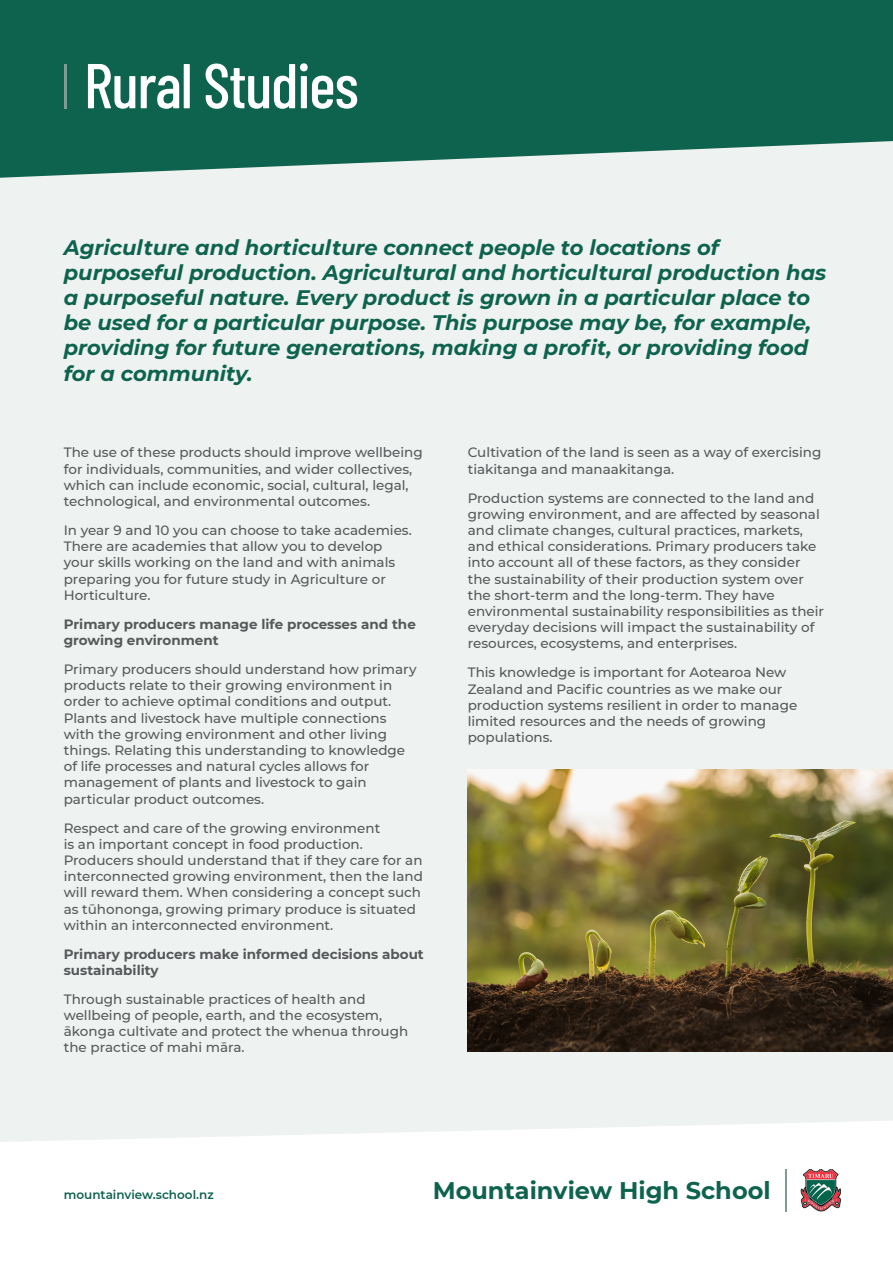
<style>
.page{position:relative;width:893px;height:1263px;background:#eef2f0}
.page>*{position:absolute;margin:0;border:0;box-sizing:border-box;transform-origin:0 0}
.t1{font:500 63.15px "Barlow Condensed";letter-spacing:-.02em;color:#fff}
.t2{font:700 24px "Montserrat";color:#0e634e}
.t3{font:italic 700 21px/25.2px "Montserrat";color:#0e634e}
.t4{font:500 13.5px/16.2px "Montserrat";color:#57585a}
.t5{font:700 13.5px/16.2px "Montserrat";color:#57585a}
.t6{font:600 12px "Montserrat";color:#0e634e}
</style>
<div class="page">
<svg style="left:0;top:0;width:893px;height:178px;background:#25715e"></svg>
<hr style="left:64px;top:64px;width:3px;height:44px;background:#809c92">
<img style="left:468px;top:769px;width:425px;height:282px">
<svg style="left:0;top:1121px;width:893px;height:142px;background:#fdfdfd"></svg>
<img style="left:801px;top:1169px;width:40px;height:42px">
<hr style="left:785px;top:1169px;width:1px;height:42px;background:#809c92">
<p class="t1" style="left:84px;top:46px;width:276px">Rural Studies</p>
<p class="t3" style="left:64px;top:233px;width:764px">Agriculture and horticulture connect people to locations of purposeful production. Agricultural and horticultural production has a purposeful nature. Every product is grown in a particular place to be used for a particular purpose. This purpose may be, for example, providing for future generations, making a profit, or providing food for a community.</p>
<p class="t4" style="left:64px;top:444px;width:360px">The use of these products should improve wellbeing for individuals, communities, and wider collectives, which can include economic, social, cultural, legal, technological, and environmental outcomes.</p>
<p class="t4" style="left:64px;top:522px;width:349px">In year 9 and 10 you can choose to take academies.<br>There are academies that allow you to develop your skills working on the land and with animals preparing you for future study in Agriculture or Horticulture.</p>
<p class="t5" style="left:64px;top:615px;width:354px">Primary producers manage life processes and the growing environment</p>
<p class="t4" style="left:64px;top:660px;width:354px">Primary producers should understand how primary products relate to their growing environment in order to achieve optimal conditions and output.<br>Plants and livestock have multiple connections with the growing environment and other living things. Relating this understanding to knowledge of life processes and natural cycles allows for management of plants and livestock to gain particular product outcomes.</p>
<p class="t4" style="left:64px;top:819px;width:361px">Respect and care of the growing environment<br>is an important concept in food production.<br>Producers should understand that if they care for an interconnected growing environment, then the land will reward them. When considering a concept such as tūhononga, growing primary produce is situated within an interconnected environment.</p>
<p class="t5" style="left:64px;top:945px;width:362px">Primary producers make informed decisions about sustainability</p>
<p class="t4" style="left:64px;top:990px;width:346px">Through sustainable practices of health and wellbeing of people, earth, and the ecosystem, ākonga cultivate and protect the whenua through the practice of mahi māra.</p>
<p class="t4" style="left:468px;top:444px;width:355px">Cultivation of the land is seen as a way of exercising tiakitanga and manaakitanga.</p>
<p class="t4" style="left:468px;top:489px;width:358px">Production systems are connected to the land and growing environment, and are affected by seasonal and climate changes, cultural practices, markets, and ethical considerations. Primary producers take into account all of these factors, as they consider the sustainability of their production system over the short-term and the long-term. They have environmental sustainability responsibilities as their everyday decisions will impact the sustainability of resources, ecosystems, and enterprises.</p>
<p class="t4" style="left:468px;top:664px;width:331px">This knowledge is important for Aotearoa New Zealand and Pacific countries as we make our production systems resilient in order to manage limited resources and the needs of growing populations.</p>
<p class="t6" style="left:64px;top:1186px;width:151px">mountainview.school.nz</p>
<p class="t2" style="left:433px;top:1173px;width:339px">Mountainview High School</p>
</div>
